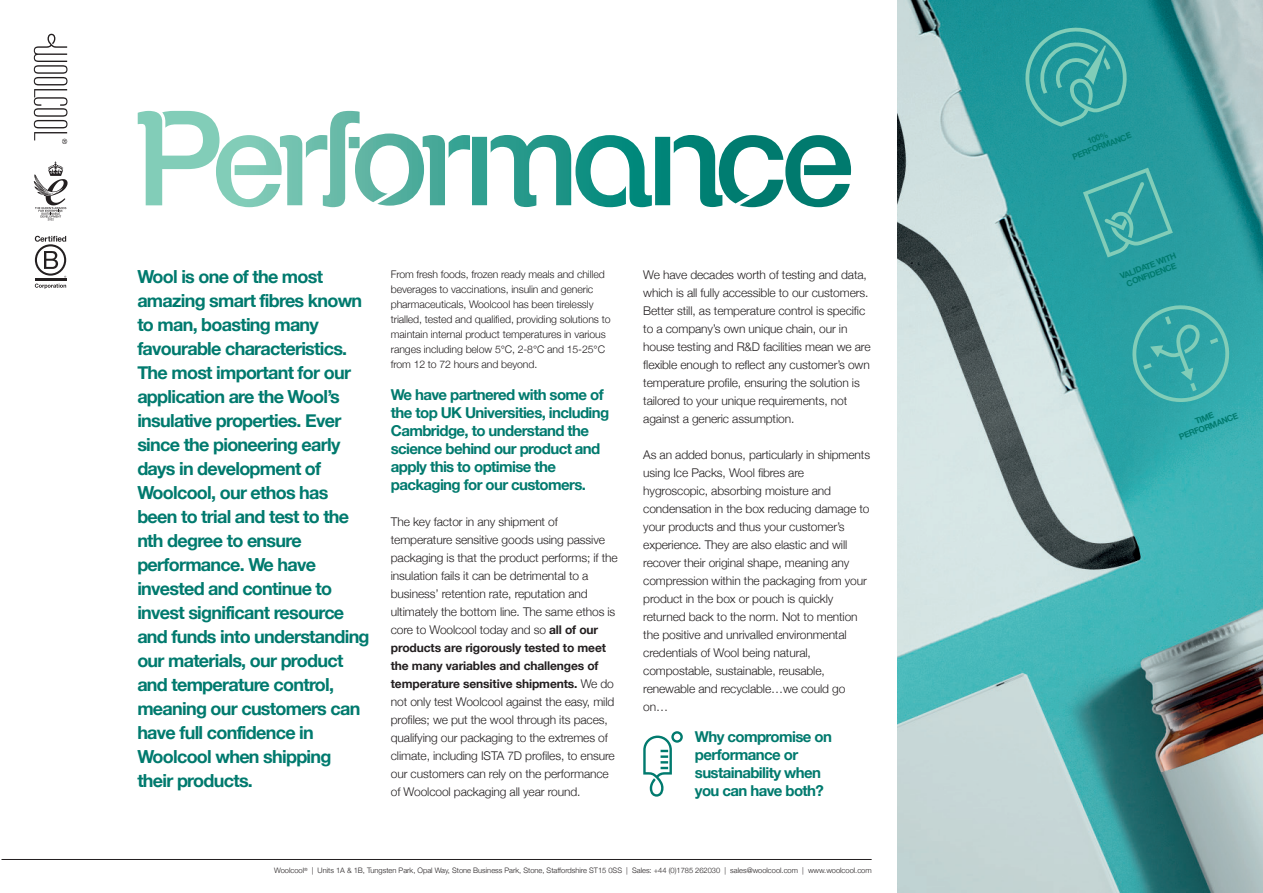
<style>
.page{position:relative;width:1263px;height:893px;background:#fff}
.page>*{position:absolute;margin:0;border:0;box-sizing:border-box;transform-origin:0 0}
.t1{font:700 18px/24px "Helvetica Neue";letter-spacing:-.04em;color:#007a6e}
.t2{font:700 15px/18px "Helvetica Neue";letter-spacing:-.04em;color:#007a6e}
.t3{font:300 12px/18px "Helvetica Neue";letter-spacing:-.01em;color:#231f20}
.t4{font:300 10.5px/15px "Helvetica Neue";letter-spacing:-.01em;color:#231f20}
.t5{font:700 8.4px/9.1px "Helvetica Neue";color:#007a6e;text-align:center}
.t6{font:300 7.5px "Helvetica Neue";color:#231f20}
.s1{font-weight:700}
</style>
<div class="page">
<img style="left:897px;top:0;width:366px;height:893px">
<svg style="left:1019px;top:21px;width:110px;height:106px;background:#31a09f"></svg>
<svg style="left:1126px;top:299px;width:109px;height:109px;background:#38a9a8"></svg>
<svg style="left:1083px;top:168px;width:90px;height:89px;background:#36a4a3"></svg>
<svg style="left:138px;top:111px;width:713px;height:96px"></svg>
<svg style="left:34px;top:34px;width:33px;height:110px"></svg>
<hr style="left:35px;top:279px;width:31px;height:2px;background:#231f20">
<svg style="left:35px;top:236px;width:31px;height:42px"></svg>
<svg style="left:35px;top:284px;width:31px;height:5px"></svg>
<svg style="left:34px;top:161px;width:34px;height:59px"></svg>
<hr style="left:1px;top:859px;width:871px;height:1px;background:#231f20">
<svg style="left:643px;top:731px;width:40px;height:66px"></svg>
<p class="t1" style="left:137px;top:265px;width:234px">Wool is one of the most amazing smart fibres known to man, boasting many favourable characteristics.<br>The most important for our application are the Wool’s insulative properties. Ever since the pioneering early days in development of<br>Woolcool, our ethos has been to trial and test to the nth degree to ensure performance. We have invested and continue to invest significant resource and funds into understanding our materials, our product and temperature control, meaning our customers can have full confidence in<br>Woolcool when shipping their products.</p>
<p class="t4" style="left:391px;top:266px;width:221px">From fresh foods, frozen ready meals and chilled beverages to vaccinations, insulin and generic pharmaceuticals, Woolcool has been tirelessly trialled, tested and qualified, providing solutions to maintain internal product temperatures in various ranges including below 5°C, 2-8°C and 15-25°C from 12 to 72 hours and beyond.</p>
<p class="t2" style="left:391px;top:387px;width:220px">We have partnered with some of the top UK Universities, including<br>Cambridge, to understand the science behind our product and apply this to optimise the packaging for our customers.</p>
<p class="t3" style="left:391px;top:512px;width:228px">The key factor in any shipment of temperature sensitive goods using passive packaging is that the product performs; if the insulation fails it can be detrimental to a business’ retention rate, reputation and ultimately the bottom line. The same ethos is core to Woolcool today and so <span class="s1">all of our products are rigorously tested to meet the many variables and challenges of temperature sensitive shipments.</span> We do not only test Woolcool against the easy, mild profiles; we put the wool through its paces, qualifying our packaging to the extremes of climate, including ISTA 7D profiles, to ensure our customers can rely on the performance of Woolcool packaging all year round.</p>
<p class="t3" style="left:643px;top:264px;width:229px">We have decades worth of testing and data, which is all fully accessible to our customers.<br>Better still, as temperature control is specific to a company’s own unique chain, our in house testing and R&amp;D facilities mean we are flexible enough to reflect any customer’s own temperature profile, ensuring the solution is tailored to your unique requirements, not against a generic assumption.</p>
<p class="t3" style="left:643px;top:444px;width:228px">As an added bonus, particularly in shipments using Ice Packs, Wool fibres are hygroscopic, absorbing moisture and condensation in the box reducing damage to your products and thus your customer’s experience. They are also elastic and will recover their original shape, meaning any compression within the packaging from your product in the box or pouch is quickly returned back to the norm. Not to mention the positive and unrivalled environmental credentials of Wool being natural, compostable, sustainable, reusable, renewable and recyclable…we could go on…</p>
<p class="t2" style="left:695px;top:728px;width:139px">Why compromise on performance or sustainability when you can have both?</p>
<p class="t6" style="left:274px;top:864px;width:599px">Woolcool<sup>®</sup> | Units 1A &amp; 1B, Tungsten Park, Opal Way, Stone Business Park, Stone, Staffordshire ST15 0SS | Sales: +44 (0)1785 262030 | sales@woolcool.com | www.woolcool.com</p>
<p class="t5" style="left:1068px;top:144px;width:64px;rotate:-21deg">100%<br>PERFORMANCE</p>
<p class="t5" style="left:1119px;top:272px;width:61px;rotate:-21deg">VALIDATE WITH<br>CONFIDENCE</p>
<p class="t5" style="left:1175px;top:425px;width:64px;rotate:-21deg">TIME<br>PERFORMANCE</p>
</div>
